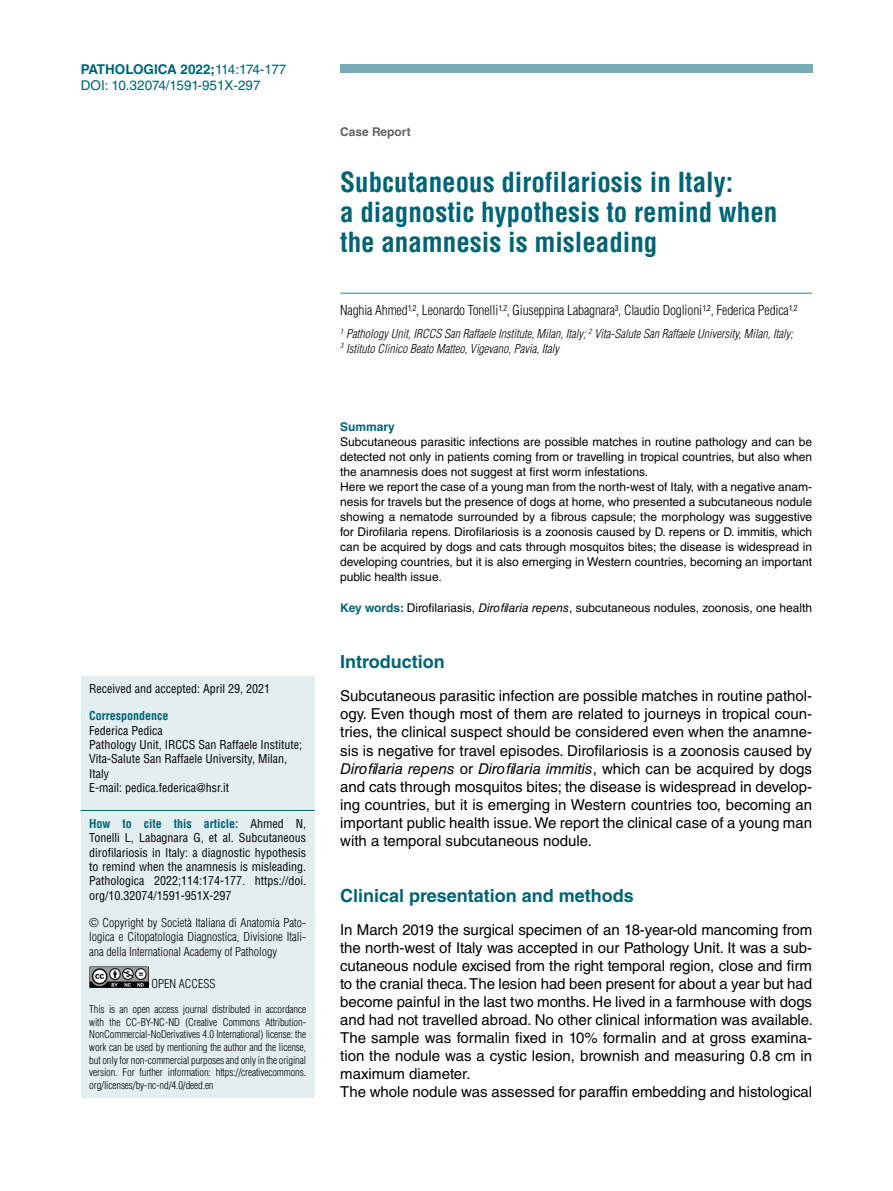
<style>
.page{position:relative;width:893px;height:1191px;background:#fff}
.page>*{position:absolute;margin:0;border:0;box-sizing:border-box;transform-origin:0 0}
.t1{font:700 condensed 27px/30px "Helvetica LT Std";color:#006475}
.t2{font:700 18px "Helvetica LT Std";color:#006475}
.t3{font:15px/18px "Helvetica LT Std";letter-spacing:-.005em;color:#000;text-align:justify}
.t4{font:300 condensed 13.5px "Helvetica LT Std";letter-spacing:-.01em;color:#000}
.t5{font:13.5px/16.2px "Helvetica LT Std";color:#006475}
.t6{font:12px/15px "Helvetica LT Std";color:#000}
.t7{font:condensed 12px/14.4px "Helvetica LT Std";color:#000}
.t8{font:italic 300 condensed 12px/14.4px "Helvetica LT Std";color:#000}
.t9{font:300 condensed 12px/14.4px "Helvetica LT Std";color:#000;text-align:justify}
.t10{font:700 condensed 12px "Helvetica LT Std";color:#006475}
.t11{font:700 12px "Helvetica LT Std";color:#646363}
.t12{font:700 12px "Helvetica LT Std";color:#006475}
.t13{font:300 condensed 10.5px/12.6px "Helvetica LT Std";letter-spacing:-.01em;color:#000;text-align:justify}
.s1{font-weight:700}
.s2{font-weight:700;color:#006475}
.s3{font-style:italic}
</style>
<div class="page">
<div style="left:81px;top:676px;width:234px;height:421px;background:#e3eef1"></div>
<hr style="left:81px;top:810px;width:234px;height:1px;background:#006475">
<img style="left:89px;top:966px;width:60px;height:22px">
<div style="left:340px;top:64px;width:472px;height:8px;background:#75abb7"></div>
<hr style="left:340px;top:292px;width:472px;height:2px;background:#75abb7">
<p class="t5" style="left:81px;top:61px;width:207px"><span class="s1">PATHOLOGICA 2022;</span>114:174-177<br>DOI: 10.32074/1591-951X-297</p>
<p class="t7" style="left:89px;top:681px;width:182px">Received and accepted: April 29, 2021</p>
<p class="t10" style="left:89px;top:708px;width:81px">Correspondence</p>
<p class="t7" style="left:89px;top:723px;width:214px">Federica Pedica<br>Pathology Unit, IRCCS San Raffaele Institute;<br>Vita-Salute San Raffaele University, Milan,<br>Italy<br>E-mail: pedica.federica@hsr.it</p>
<p class="t7" style="left:89px;top:816px;width:218px;text-align:justify"><span class="s2">How to cite this article:</span> Ahmed N, Tonelli L, Labagnara G, et al. Subcutaneous dirofilariosis in Italy: a diagnostic hypothesis to remind when the anamnesis is misleading.<br>Pathologica 2022;114:174-177. https://doi. org/10.32074/1591-951X-297</p>
<p class="t9" style="left:89px;top:915px;width:218px">© Copyright by Società Italiana di Anatomia Pato&shy;logica e Citopatologia Diagnostica, Divisione Itali&shy;ana della International Academy of Pathology</p>
<p class="t9" style="left:151px;top:976px;width:66px">OPEN ACCESS</p>
<p class="t13" style="left:89px;top:1003px;width:218px">This is an open access journal distributed in accordance with the CC-BY-NC-ND (Creative Commons Attribution-NonCommercial-NoDerivatives 4.0 International) license: the work can be used by mentioning the author and the license, but only for non-commercial purposes and only in the original version. For further information: https://creativecommons. org/licenses/by-nc-nd/4.0/deed.en</p>
<p class="t11" style="left:340px;top:125px;width:72px">Case Report</p>
<h1 class="t1" style="left:340px;top:167px;width:439px">Subcutaneous dirofilariosis in Italy:<br>a diagnostic hypothesis to remind when the anamnesis is misleading</h1>
<p class="t4" style="left:340px;top:302px;width:459px">Naghia Ahmed¹<sup>,</sup>², Leonardo Tonelli¹<sup>,</sup>², Giuseppina Labagnara³, Claudio Doglioni¹<sup>,</sup>², Federica Pedica¹<sup>,</sup>²</p>
<p class="t8" style="left:340px;top:327px;width:454px"><sup>1</sup> Pathology Unit, IRCCS San Raffaele Institute, Milan, Italy; <sup>2</sup> Vita-Salute San Raffaele University, Milan, Italy;<br><sup>3</sup> Istituto Clinico Beato Matteo, Vigevano, Pavia, Italy</p>
<p class="t12" style="left:340px;top:419px;width:56px">Summary</p>
<p class="t6" style="left:340px;top:434px;width:474px">Subcutaneous parasitic infections are possible matches in routine pathology and can be detected not only in patients coming from or travelling in tropical countries, but also when the anamnesis does not suggest at first worm infestations.<br>Here we report the case of a young man from the north-west of Italy, with a negative anam&shy;nesis for travels but the presence of dogs at home, who presented a subcutaneous nodule showing a nematode surrounded by a fibrous capsule; the morphology was suggestive for Dirofilaria repens. Dirofilariosis is a zoonosis caused by D. repens or D. immitis, which can be acquired by dogs and cats through mosquitos bites; the disease is widespread in developing countries, but it is also emerging in Western countries, becoming an important public health issue.</p>
<p class="t6" style="left:340px;top:600px;width:473px"><span class="s2">Key words:</span> Dirofilariasis, <span class="s3">Dirofilaria repens</span>, subcutaneous nodules, zoonosis, one health</p>
<p class="t2" style="left:340px;top:650px;width:106px">Introduction</p>
<p class="t3" style="left:340px;top:687px;width:473px">Subcutaneous parasitic infection are possible matches in routine pathol&shy;ogy. Even though most of them are related to journeys in tropical coun&shy;tries, the clinical suspect should be considered even when the anamne&shy;sis is negative for travel episodes. Dirofilariosis is a zoonosis caused by <span class="s3">Dirofilaria repens</span> or <span class="s3">Dirofilaria immitis</span>, which can be acquired by dogs and cats through mosquitos bites; the disease is widespread in develop&shy;ing countries, but it is emerging in Western countries too, becoming an important public health issue. We report the clinical case of a young man with a temporal subcutaneous nodule.</p>
<p class="t2" style="left:340px;top:884px;width:295px">Clinical presentation and methods</p>
<p class="t3" style="left:340px;top:920px;width:474px;text-align:left">In March 2019 the surgical specimen of an 18-year-old mancoming from the north-west of Italy was accepted in our Pathology Unit. It was a sub&shy;cutaneous nodule excised from the right temporal region, close and firm to the cranial theca. The lesion had been present for about a year but had become painful in the last two months. He lived in a farmhouse with dogs and had not travelled abroad. No other clinical information was available.<br>The sample was formalin fixed in 10% formalin and at gross examina&shy;tion the nodule was a cystic lesion, brownish and measuring 0.8 cm in maximum diameter.<br>The whole nodule was assessed for paraffin embedding and histological</p>
</div>
